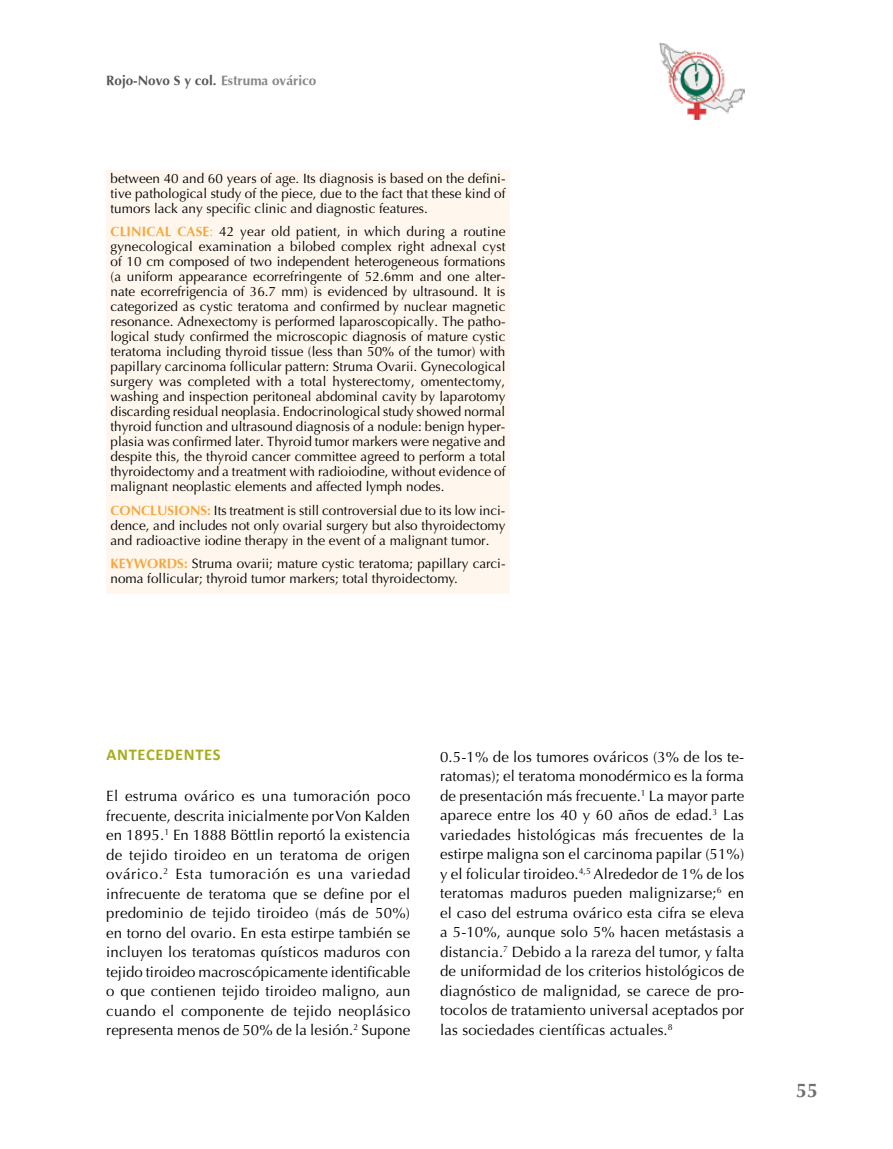
<style>
.page{position:relative;width:893px;height:1149px;background:#fff}
.page>*{position:absolute;margin:0;border:0;box-sizing:border-box;transform-origin:0 0}
.t1{font:700 19.5px "Optima";color:#706f6f}
.t2{font:700 16.5px "Calibri";letter-spacing:.04em;color:#a5ad1d}
.t3{font:15px/19.5px "Optima";letter-spacing:.01em;color:#000;text-align:justify}
.t4{font:13.5px/15px "Optima";color:#000;text-align:justify}
.t5{font:700 13.5px "Optima";color:#575756}
.s1{color:#878787}
.s2{font-weight:700;color:#f7a73e}
.s3{color:#f7a73e}
</style>
<div class="page">
<img style="left:659px;top:43px;width:85px;height:76px">
<div style="left:106px;top:170px;width:404px;height:423px;background:#fff7ee"></div>
<p class="t5" style="left:106px;top:73px;width:212px">Rojo-Novo S y col. <span class="s1">Estruma ovárico</span></p>
<p class="t4" style="left:111px;top:171px;width:396px">between 40 and 60 years of age. Its diagnosis is based on the defini&shy;tive pathological study of the piece, due to the fact that these kind of tumors lack any specific clinic and diagnostic features.</p>
<p class="t4" style="left:111px;top:224px;width:397px"><span class="s2">CLINICAL CASE</span><span class="s3">:</span> 42 year old patient, in which during a routine gynecological examination a bilobed complex right adnexal cyst of 10 cm composed of two independent heterogeneous formations (a uniform appearance ecorrefringente of 52.6mm and one alter&shy;nate ecorrefrigencia of 36.7 mm) is evidenced by ultrasound. It is categorized as cystic teratoma and confirmed by nuclear magnetic resonance. Adnexectomy is performed laparoscopically. The patho&shy;logical study confirmed the microscopic diagnosis of mature cystic teratoma including thyroid tissue (less than 50% of the tumor) with papillary carcinoma follicular pattern: Struma Ovarii. Gynecological surgery was completed with a total hysterectomy, omentectomy, washing and inspection peritoneal abdominal cavity by laparotomy discarding residual neoplasia. Endocrinological study showed normal thyroid function and ultrasound diagnosis of a nodule: benign hyper&shy;plasia was confirmed later. Thyroid tumor markers were negative and despite this, the thyroid cancer committee agreed to perform a total thyroidectomy and a treatment with radioiodine, without evidence of malignant neoplastic elements and affected lymph nodes.</p>
<p class="t4" style="left:111px;top:503px;width:396px"><span class="s2">CONCLUSIONS:</span> Its treatment is still controversial due to its low inci&shy;dence, and includes not only ovarial surgery but also thyroidectomy and radioactive iodine therapy in the event of a malignant tumor.</p>
<p class="t4" style="left:111px;top:556px;width:396px"><span class="s2">KEYWORDS:</span> Struma ovarii; mature cystic teratoma; papillary carci&shy;noma follicular; thyroid tumor markers; total thyroidectomy.</p>
<p class="t2" style="left:107px;top:744px;width:115px">ANTECEDENTES</p>
<p class="t3" style="left:106px;top:786px;width:306px">El estruma ovárico es una tumoración poco frecuente, descrita inicialmente por Von Kalden en 1895.<sup>1</sup> En 1888 Böttlin reportó la existencia de tejido tiroideo en un teratoma de origen ovárico.<sup>2</sup> Esta tumoración es una variedad infrecuente de teratoma que se define por el predominio de tejido tiroideo (más de 50%) en torno del ovario. En esta estirpe también se incluyen los teratomas quísticos maduros con tejido tiroideo macroscópicamente identificable o que contienen tejido tiroideo maligno, aun cuando el componente de tejido neoplásico representa menos de 50% de la lesión.<sup>2</sup> Supone</p>
<p class="t3" style="left:440px;top:746px;width:306px">0.5-1% de los tumores ováricos (3% de los te&shy;ratomas); el teratoma monodérmico es la forma de presentación más frecuente.<sup>1</sup> La mayor parte aparece entre los 40 y 60 años de edad.<sup>3</sup> Las variedades histológicas más frecuentes de la estirpe maligna son el carcinoma papilar (51%) y el folicular tiroideo.<sup>4,5</sup> Alrededor de 1% de los teratomas maduros pueden malignizarse;<sup>6</sup> en el caso del estruma ovárico esta cifra se eleva a 5-10%, aunque solo 5% hacen metástasis a distancia.<sup>7</sup> Debido a la rareza del tumor, y falta de uniformidad de los criterios histológicos de diagnóstico de malignidad, se carece de pro&shy;tocolos de tratamiento universal aceptados por las sociedades científicas actuales.<sup>8</sup></p>
<h1 class="t1" style="left:796px;top:1079px;width:23px">55</h1>
</div>
